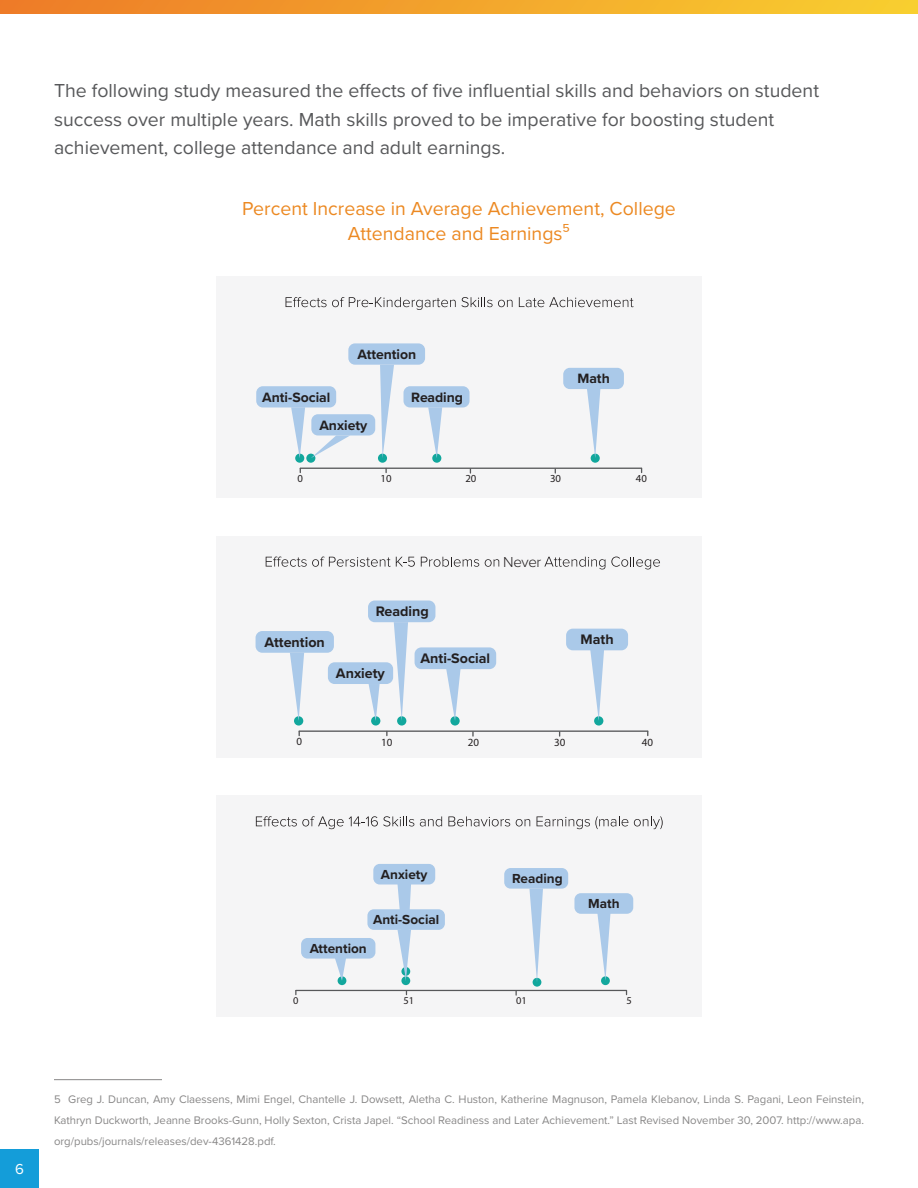
<style>
.page{position:relative;width:918px;height:1188px;background:#fff}
.page>*{position:absolute;margin:0;border:0;box-sizing:border-box;transform-origin:0 0}
.t1{font:19.5px/28.5px "Proxima Nova";color:#57585a}
.t2{font:19.5px/25.5px "Proxima Nova";color:#ec8922;text-align:center}
.t3{font:300 15px "Proxima Nova";letter-spacing:-.025em;color:#231f20}
.t4{font:15px "Proxima Nova";color:#fff}
.t5{font:700 14.25px "Proxima Nova";color:#231f20}
.t6{font:700 13.95px/28px "Proxima Nova";color:#231f20}
.t7{font:700 13.5px "Proxima Nova";color:#231f20}
.t8{font:11.4px/21px "Proxima Nova";color:#888787;text-align:justify}
.t9{font:10.95px "Myriad Pro";color:#231f20}
.t10{font:10.8px "Myriad Pro";color:#231f20}
.t11{font:10.5px "Myriad Pro";color:#231f20}
</style>
<div class="page">
<div style="left:0;top:1149px;width:39px;height:39px;background:#149dd9"></div>
<svg style="left:0;top:0;width:918px;height:14px;background:#f2a42b"></svg>
<hr style="left:54px;top:1079px;width:108px;height:1px;background:#888787">
<div style="left:216px;top:277px;width:486px;height:221px;background:#f5f5f6"></div>
<div style="left:591px;top:454px;width:9px;height:9px;background:#12a79d;border-radius:50%"></div>
<svg style="left:286px;top:297px;width:227px;height:13px"></svg>
<svg style="left:519px;top:297px;width:115px;height:10px"></svg>
<hr style="left:300px;top:468px;width:342px;height:1px;background:#57585a">
<div style="left:563px;top:368px;width:61px;height:21px;background:#aac9e9;border-radius:7px"></div>
<svg style="left:587px;top:389px;width:14px;height:69px"></svg>
<div style="left:432px;top:454px;width:9px;height:9px;background:#12a79d;border-radius:50%"></div>
<div style="left:404px;top:386px;width:66px;height:21px;background:#aac9e9;border-radius:7px"></div>
<svg style="left:428px;top:407px;width:14px;height:51px"></svg>
<div style="left:378px;top:454px;width:9px;height:9px;background:#12a79d;border-radius:50%"></div>
<div style="left:348px;top:343px;width:77px;height:22px;background:#aac9e9;border-radius:7px"></div>
<svg style="left:380px;top:365px;width:14px;height:93px"></svg>
<div style="left:295px;top:454px;width:9px;height:9px;background:#12a79d;border-radius:50%"></div>
<div style="left:256px;top:386px;width:80px;height:21px;background:#aac9e9;border-radius:7px"></div>
<svg style="left:291px;top:407px;width:14px;height:51px"></svg>
<div style="left:306px;top:454px;width:9px;height:9px;background:#12a79d;border-radius:50%"></div>
<div style="left:311px;top:414px;width:64px;height:21px;background:#aac9e9;border-radius:7px"></div>
<svg style="left:311px;top:435px;width:39px;height:23px"></svg>
<div style="left:216px;top:536px;width:486px;height:222px;background:#f5f5f6"></div>
<div style="left:594px;top:716px;width:9px;height:10px;background:#12a79d;border-radius:50%"></div>
<hr style="left:299px;top:730px;width:349px;height:2px;background:#57585a">
<div style="left:566px;top:629px;width:62px;height:21px;background:#aac9e9;border-radius:7px"></div>
<svg style="left:590px;top:650px;width:14px;height:71px"></svg>
<svg style="left:450px;top:716px;width:10px;height:10px"></svg>
<div style="left:368px;top:601px;width:67px;height:21px;background:#aac9e9;border-radius:7px"></div>
<svg style="left:446px;top:669px;width:15px;height:52px"></svg>
<div style="left:397px;top:716px;width:9px;height:10px;background:#12a79d;border-radius:50%"></div>
<div style="left:256px;top:631px;width:78px;height:22px;background:#aac9e9;border-radius:7px"></div>
<svg style="left:394px;top:622px;width:14px;height:99px"></svg>
<div style="left:294px;top:716px;width:9px;height:10px;background:#12a79d;border-radius:50%"></div>
<div style="left:415px;top:647px;width:81px;height:22px;background:#aac9e9;border-radius:7px"></div>
<svg style="left:290px;top:653px;width:14px;height:68px"></svg>
<div style="left:371px;top:716px;width:9px;height:10px;background:#12a79d;border-radius:50%"></div>
<div style="left:328px;top:662px;width:65px;height:22px;background:#aac9e9;border-radius:7px"></div>
<svg style="left:369px;top:684px;width:11px;height:37px"></svg>
<svg style="left:266px;top:557px;width:149px;height:10px"></svg>
<svg style="left:421px;top:557px;width:58px;height:10px"></svg>
<svg style="left:485px;top:559px;width:14px;height:8px"></svg>
<svg style="left:544px;top:557px;width:61px;height:12px"></svg>
<svg style="left:611px;top:557px;width:49px;height:12px"></svg>
<div style="left:216px;top:795px;width:486px;height:221px;background:#f5f5f6"></div>
<div style="left:601px;top:976px;width:9px;height:9px;background:#12a79d;border-radius:50%"></div>
<hr style="left:296px;top:990px;width:331px;height:1px;background:#57585a">
<div style="left:574px;top:893px;width:59px;height:21px;background:#aac9e9;border-radius:6px"></div>
<svg style="left:597px;top:914px;width:14px;height:67px"></svg>
<div style="left:401px;top:976px;width:9px;height:9px;background:#12a79d;border-radius:50%"></div>
<div style="left:504px;top:868px;width:64px;height:21px;background:#aac9e9;border-radius:6px"></div>
<div style="left:533px;top:978px;width:8px;height:9px;background:#12a79d;border-radius:50%"></div>
<div style="left:301px;top:938px;width:74px;height:21px;background:#aac9e9;border-radius:6px"></div>
<svg style="left:529px;top:889px;width:14px;height:93px"></svg>
<div style="left:338px;top:976px;width:8px;height:9px;background:#12a79d;border-radius:50%"></div>
<div style="left:373px;top:864px;width:62px;height:21px;background:#aac9e9;border-radius:6px"></div>
<svg style="left:335px;top:959px;width:11px;height:22px"></svg>
<svg style="left:256px;top:816px;width:158px;height:13px"></svg>
<svg style="left:420px;top:816px;width:22px;height:10px"></svg>
<svg style="left:448px;top:816px;width:62px;height:10px"></svg>
<svg style="left:516px;top:819px;width:14px;height:7px"></svg>
<svg style="left:537px;top:816px;width:91px;height:13px"></svg>
<svg style="left:634px;top:816px;width:29px;height:13px"></svg>
<svg style="left:397px;top:884px;width:14px;height:97px"></svg>
<div style="left:367px;top:909px;width:78px;height:21px;background:#aac9e9;border-radius:6px"></div>
<h1 class="t1" style="left:54px;top:75px;width:767px">The following study measured the effects of five influential skills and behaviors on student success over multiple years. Math skills proved to be imperative for boosting student achievement, college attendance and adult earnings.</h1>
<h1 class="t2" style="left:242px;top:195px;width:435px">Percent Increase in Average Achievement, College<br>Attendance and Earnings⁵</h1>
<p class="t6" style="left:357px;top:340px;width:61px">Attention</p>
<p class="t6" style="left:319px;top:383px;width:49px;text-indent:-57px">Anti-Social<br>Anxiety</p>
<p class="t6" style="left:411px;top:383px;width:53px">Reading</p>
<p class="t6" style="left:577px;top:364px;width:34px">Math</p>
<p class="t10" style="left:298px;top:472px;width:7px">0</p>
<p class="t10" style="left:381px;top:472px;width:13px">10</p>
<p class="t10" style="left:465px;top:472px;width:13px">20</p>
<p class="t10" style="left:550px;top:472px;width:13px">30</p>
<p class="t10" style="left:636px;top:472px;width:13px">40</p>
<h2 class="t3" style="left:503px;top:551px;width:39px">Never</h2>
<p class="t5" style="left:265px;top:631px;width:62px">Attention</p>
<p class="t5" style="left:376px;top:601px;width:55px">Reading</p>
<p class="t5" style="left:336px;top:663px;width:50px">Anxiety</p>
<p class="t5" style="left:420px;top:648px;width:71px">Anti-Social</p>
<p class="t5" style="left:581px;top:629px;width:35px">Math</p>
<p class="t9" style="left:296px;top:735px;width:7px">0</p>
<p class="t9" style="left:381px;top:735px;width:13px">10</p>
<p class="t9" style="left:468px;top:735px;width:13px">20</p>
<p class="t9" style="left:554px;top:735px;width:13px">30</p>
<p class="t9" style="left:642px;top:735px;width:13px">40</p>
<p class="t7" style="left:381px;top:864px;width:48px">Anxiety</p>
<p class="t7" style="left:373px;top:910px;width:68px">Anti-Social</p>
<p class="t7" style="left:310px;top:938px;width:59px">Attention</p>
<p class="t7" style="left:512px;top:868px;width:52px">Reading</p>
<p class="t7" style="left:588px;top:894px;width:33px">Math</p>
<p class="t11" style="left:293px;top:994px;width:7px">0</p>
<p class="t11" style="left:403px;top:994px;width:12px">51</p>
<p class="t11" style="left:516px;top:994px;width:12px">01</p>
<p class="t11" style="left:626px;top:994px;width:7px">5</p>
<h2 class="t4" style="left:15px;top:1158px;width:10px">6</h2>
<p class="t8" style="left:54px;top:1088px;width:812px">5 Greg J. Duncan, Amy Claessens, Mimi Engel, Chantelle J. Dowsett, Aletha C. Huston, Katherine Magnuson, Pamela Klebanov, Linda S. Pagani, Leon Feinstein, Kathryn Duckworth, Jeanne Brooks-Gunn, Holly Sexton, Crista Japel. “School Readiness and Later Achievement.” Last Revised November 30, 2007. http://www.apa. org/pubs/journals/releases/dev-4361428.pdf.</p>
</div>
